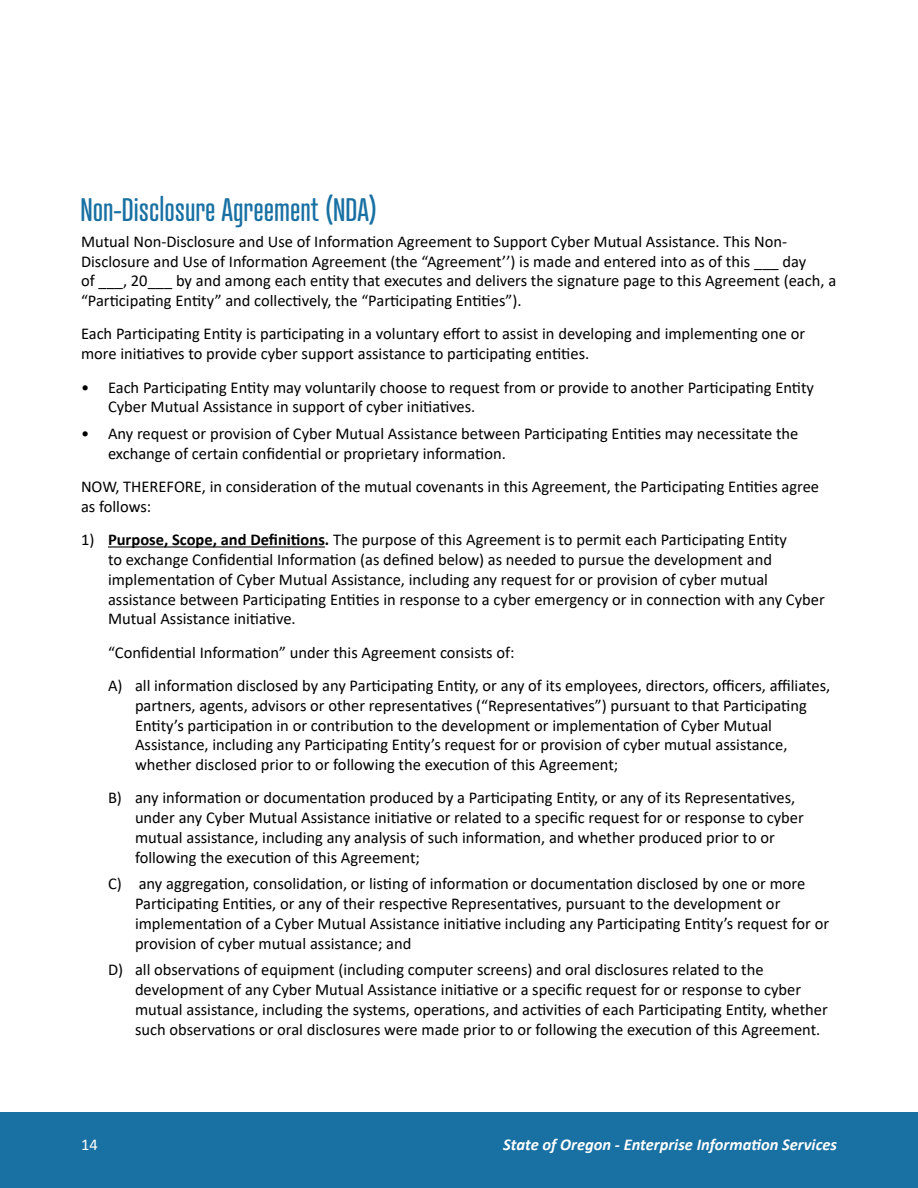
<style>
.page{position:relative;width:918px;height:1188px;background:#fff}
.page>*{position:absolute;margin:0;border:0;box-sizing:border-box;transform-origin:0 0}
.H2_copy{font:31.5px "Atrament";color:#1870a3}
.Body{font:16.5px/19.8px "Calibri";color:#000}
.Indent{font:16.5px "Calibri";color:#000}
.t1{font:italic 700 16.5px "Calibri";color:#fff}
.t2{font:16.5px "Calibri";color:#fff}
.s1{font-weight:700}
</style>
<div class="page">
<div style="left:0;top:1112px;width:918px;height:76px;background:#1870a3"></div>
<hr style="left:108px;top:546px;width:217px;height:2px;background:#000">
<p class="H2_copy" style="left:80px;top:190px;width:298px">Non-Disclosure Agreement (NDA)</p>
<p class="Body" style="left:81px;top:231px;width:757px">Mutual Non-Disclosure and Use of Information Agreement to Support Cyber Mutual Assistance. This Non-Disclosure and Use of Information Agreement (the “Agreement’’) is made and entered into as of this ___ day<br>of ___, 20___ by and among each entity that executes and delivers the signature page to this Agreement (each, a “Participating Entity” and collectively, the “Participating Entities”).</p>
<p class="Body" style="left:81px;top:324px;width:726px">Each Participating Entity is participating in a voluntary effort to assist in developing and implementing one or more initiatives to provide cyber support assistance to participating entities.</p>
<p class="Body" style="left:108px;top:377px;width:708px;text-indent:-27px">• Each Participating Entity may voluntarily choose to request from or provide to another Participating Entity<br>Cyber Mutual Assistance in support of cyber initiatives.</p>
<p class="Body" style="left:108px;top:423px;width:692px;text-indent:-27px">• Any request or provision of Cyber Mutual Assistance between Participating Entities may necessitate the exchange of certain confidential or proprietary information.</p>
<p class="Body" style="left:81px;top:476px;width:740px">NOW, THEREFORE, in consideration of the mutual covenants in this Agreement, the Participating Entities agree as follows:</p>
<p class="Body" style="left:108px;top:529px;width:718px;text-indent:-27px">1) <span class="s1">Purpose, Scope, and Definitions.</span> The purpose of this Agreement is to permit each Participating Entity<br>to exchange Confidential Information (as defined below) as needed to pursue the development and implementation of Cyber Mutual Assistance, including any request for or provision of cyber mutual assistance between Participating Entities in response to a cyber emergency or in connection with any Cyber Mutual Assistance initiative.</p>
<p class="Indent" style="left:108px;top:641px;width:408px">“Confidential Information” under this Agreement consists of:</p>
<p class="Body" style="left:135px;top:675px;width:697px;text-indent:-27px">A) all information disclosed by any Participating Entity, or any of its employees, directors, officers, affiliates, partners, agents, advisors or other representatives (“Representatives”) pursuant to that Participating Entity’s participation in or contribution to the development or implementation of Cyber Mutual Assistance, including any Participating Entity’s request for or provision of cyber mutual assistance, whether disclosed prior to or following the execution of this Agreement;</p>
<p class="Body" style="left:135px;top:788px;width:670px;text-indent:-27px">B) any information or documentation produced by a Participating Entity, or any of its Representatives, under any Cyber Mutual Assistance initiative or related to a specific request for or response to cyber mutual assistance, including any analysis of such information, and whether produced prior to or following the execution of this Agreement;</p>
<p class="Body" style="left:135px;top:874px;width:696px;text-indent:-27px">C) any aggregation, consolidation, or listing of information or documentation disclosed by one or more Participating Entities, or any of their respective Representatives, pursuant to the development or implementation of a Cyber Mutual Assistance initiative including any Participating Entity’s request for or provision of cyber mutual assistance; and</p>
<p class="Body" style="left:135px;top:960px;width:694px;text-indent:-27px">D) all observations of equipment (including computer screens) and oral disclosures related to the development of any Cyber Mutual Assistance initiative or a specific request for or response to cyber mutual assistance, including the systems, operations, and activities of each Participating Entity, whether such observations or oral disclosures were made prior to or following the execution of this Agreement.</p>
<p class="t2" style="left:81px;top:1133px;width:18px">14</p>
<p class="t1" style="left:503px;top:1133px;width:335px">State of Oregon - Enterprise Information Services</p>
</div>
